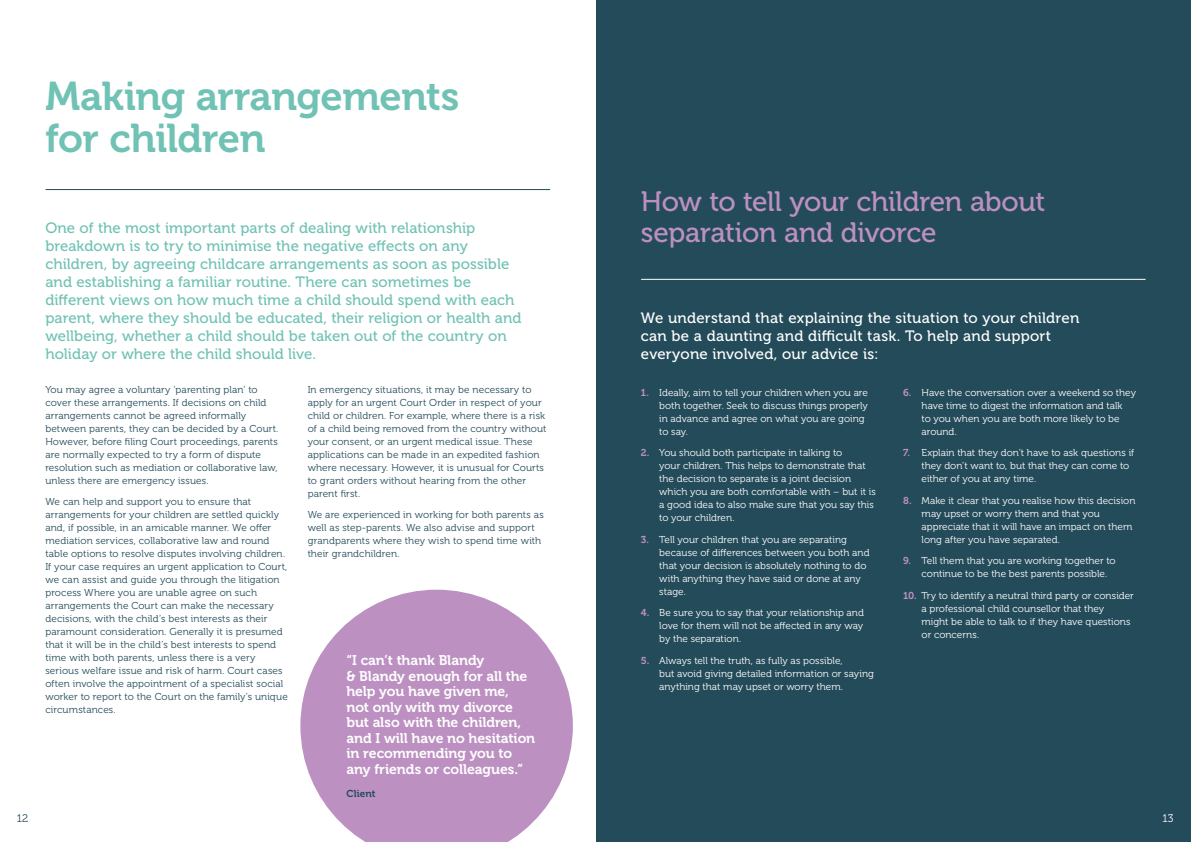
<style>
.page{position:relative;width:1191px;height:842px;background:#fff}
.page>*{position:absolute;margin:0;border:0;box-sizing:border-box;transform-origin:0 0}
.t1{font:40px/42px "Museo 700";letter-spacing:-.015em;color:#70c2b4}
.t2{font:28px/31px "Museo 500";letter-spacing:-.015em;color:#bc90c1}
.t3{font:15px/18px "Museo 500";color:#70c2b4}
.t4{font:15px/18px "Museo 500";letter-spacing:.015em;color:#fff}
.t5{font:14px/15.5px "Museo 700";letter-spacing:-.005em;color:#fff}
.t6{font:11px "Museo 300";color:#244b5a}
.t7{font:11px "Museo 300";color:#fff}
.t8{font:10px/13px "Museo 300";letter-spacing:.01em;color:#244b5a}
.t9{font:10px/13px "Museo 300";color:#fff}
.t10{font:10px "Museo 700";letter-spacing:.01em;color:#244b5a}
.s1{font-family:"Museo 700";color:#bc90c1}
</style>
<div class="page">
<div style="left:596px;top:0;width:595px;height:842px;background:#244b5a"></div>
<hr style="left:46px;top:189px;width:504px;height:1px;background:#244b5a">
<hr style="left:641px;top:279px;width:504px;height:1px;background:#fff">
<svg style="left:300px;top:590px;width:273px;height:252px;fill:#bc90c1"></svg>
<h1 class="t1" style="left:45px;top:76px;width:415px">Making arrangements for children</h1>
<p class="t6" style="left:17px;top:812px;width:13px">12</p>
<p class="t3" style="left:45px;top:219px;width:478px">One of the most important parts of dealing with relationship breakdown is to try to minimise the negative effects on any children, by agreeing childcare arrangements as soon as possible and establishing a familiar routine. There can sometimes be different views on how much time a child should spend with each parent, where they should be educated, their religion or health and wellbeing, whether a child should be taken out of the country on holiday or where the child should live.</p>
<p class="t8" style="left:45px;top:383px;width:234px">You may agree a voluntary ‘parenting plan’ to cover these arrangements. If decisions on child arrangements cannot be agreed informally between parents, they can be decided by a Court.<br>However, before filing Court proceedings, parents are normally expected to try a form of dispute resolution such as mediation or collaborative law, unless there are emergency issues.</p>
<p class="t8" style="left:45px;top:495px;width:244px">We can help and support you to ensure that arrangements for your children are settled quickly and, if possible, in an amicable manner. We offer mediation services, collaborative law and round table options to resolve disputes involving children.<br>If your case requires an urgent application to Court, we can assist and guide you through the litigation process Where you are unable agree on such arrangements the Court can make the necessary decisions, with the child’s best interests as their paramount consideration. Generally it is presumed that it will be in the child’s best interests to spend time with both parents, unless there is a very serious welfare issue and risk of harm. Court cases often involve the appointment of a specialist social worker to report to the Court on the family’s unique circumstances.</p>
<p class="t8" style="left:308px;top:383px;width:240px">In emergency situations, it may be necessary to apply for an urgent Court Order in respect of your child or children. For example, where there is a risk of a child being removed from the country without your consent, or an urgent medical issue. These applications can be made in an expedited fashion where necessary. However, it is unusual for Courts to grant orders without hearing from the other parent first.</p>
<p class="t8" style="left:308px;top:508px;width:238px">We are experienced in working for both parents as well as step-parents. We also advise and support grandparents where they wish to spend time with their grandchildren.</p>
<h3 class="t5" style="left:346px;top:653px;width:190px">“I can’t thank Blandy<br>&amp; Blandy enough for all the help you have given me,<br>not only with my divorce but also with the children, and I will have no hesitation in recommending you to any friends or colleagues.”</h3>
<p class="t10" style="left:346px;top:788px;width:31px">Client</p>
<h2 class="t2" style="left:641px;top:186px;width:406px">How to tell your children about separation and divorce</h2>
<h3 class="t4" style="left:641px;top:310px;width:440px">We understand that explaining the situation to your children can be a daunting and difficult task. To help and support everyone involved, our advice is:</h3>
<p class="t9" style="left:659px;top:386px;width:210px;text-indent:-18px"><span class="s1">1.</span> Ideally, aim to tell your children when you are both together. Seek to discuss things properly in advance and agree on what you are going to say.</p>
<p class="t9" style="left:659px;top:447px;width:218px;text-indent:-18px"><span class="s1">2.</span> You should both participate in talking to<br>your children. This helps to demonstrate that the decision to separate is a joint decision which you are both comfortable with – but it is a good idea to also make sure that you say this to your children.</p>
<p class="t9" style="left:659px;top:533px;width:212px;text-indent:-18px"><span class="s1">3.</span> Tell your children that you are separating because of differences between you both and that your decision is absolutely nothing to do with anything they have said or done at any stage.</p>
<p class="t9" style="left:659px;top:607px;width:206px;text-align:justify;text-indent:-18px"><span class="s1">4.</span> Be sure you to say that your relationship and love for them will not be affected in any way by the separation.</p>
<p class="t9" style="left:659px;top:654px;width:216px;text-indent:-18px"><span class="s1">5.</span> Always tell the truth, as fully as possible,<br>but avoid giving detailed information or saying anything that may upset or worry them.</p>
<p class="t9" style="left:921px;top:386px;width:216px;text-indent:-18px"><span class="s1">6.</span> Have the conversation over a weekend so they have time to digest the information and talk<br>to you when you are both more likely to be around.</p>
<p class="t9" style="left:921px;top:447px;width:214px;text-indent:-18px"><span class="s1">7.</span> Explain that they don’t have to ask questions if they don’t want to, but that they can come to either of you at any time.</p>
<p class="t9" style="left:921px;top:494px;width:215px;text-indent:-18px"><span class="s1">8.</span> Make it clear that you realise how this decision may upset or worry them and that you appreciate that it will have an impact on them long after you have separated.</p>
<p class="t9" style="left:921px;top:555px;width:196px;text-indent:-18px"><span class="s1">9.</span> Tell them that you are working together to continue to be the best parents possible.</p>
<p class="t9" style="left:921px;top:589px;width:214px;text-indent:-18px"><span class="s1">10.</span> Try to identify a neutral third party or consider a professional child counsellor that they<br>might be able to talk to if they have questions or concerns.</p>
<p class="t7" style="left:1162px;top:812px;width:13px">13</p>
</div>
